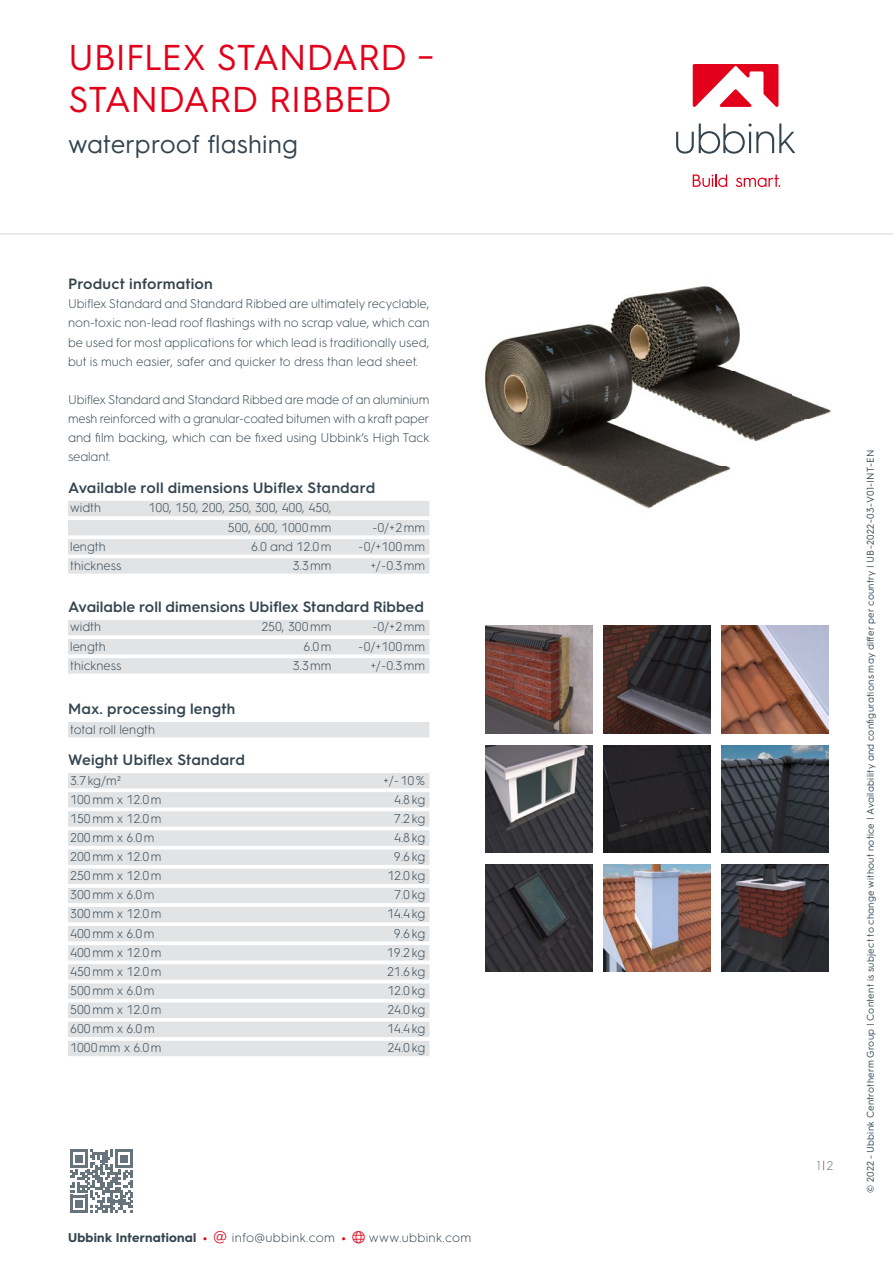
<style>
.page{position:relative;width:893px;height:1263px;background:#fff}
.page>*{position:absolute;margin:0;border:0;box-sizing:border-box;transform-origin:0 0}
.t1{font:36px/42.5px "HGS3";letter-spacing:-.015em;color:#e2001a}
.t2{font:25.5px "HGS3";color:#344550}
.t3{font:600 15px "HGS3";letter-spacing:.01em;color:#344550}
.t4{font:300 12.75px/19.2px "HGS3";color:#344550;text-align:justify}
.t5{font:300 12.75px "HGS3";letter-spacing:.02em;color:#344550}
.t6{font:700 12.75px "HGS3";letter-spacing:.02em;color:#344550}
.t7{font:300 12.75px "HGS3";color:#67747c}
.t8{font:9.75px "HGS3";letter-spacing:.03em;color:#344550}
.s1{color:#e2001a}
.s2{font-weight:700;color:#e2001a}
</style>
<div class="page">
<svg style="left:676px;top:124px;width:119px;height:30px"></svg>
<svg style="left:693px;top:174px;width:34px;height:13px"></svg>
<svg style="left:736px;top:174px;width:44px;height:13px"></svg>
<svg style="left:693px;top:64px;width:85px;height:43px"></svg>
<hr style="left:0;top:233px;width:893px;height:2px;background:#e1e3e5">
<svg style="left:70px;top:1150px;width:63px;height:62px"></svg>
<img style="left:485px;top:286px;width:346px;height:223px">
<img style="left:721px;top:626px;width:107px;height:107px">
<img style="left:721px;top:745px;width:107px;height:107px">
<img style="left:603px;top:626px;width:107px;height:107px">
<img style="left:603px;top:745px;width:107px;height:107px">
<img style="left:485px;top:626px;width:107px;height:107px">
<img style="left:485px;top:745px;width:107px;height:107px">
<img style="left:485px;top:864px;width:107px;height:108px">
<img style="left:603px;top:864px;width:107px;height:108px">
<img style="left:721px;top:864px;width:107px;height:108px">
<div style="left:68px;top:501px;width:361px;height:15px;background:#e1e3e5"></div>
<div style="left:68px;top:520px;width:361px;height:15px;background:#e1e3e5"></div>
<div style="left:68px;top:539px;width:361px;height:15px;background:#e1e3e5"></div>
<div style="left:68px;top:558px;width:361px;height:16px;background:#e1e3e5"></div>
<div style="left:68px;top:620px;width:361px;height:15px;background:#e1e3e5"></div>
<div style="left:68px;top:639px;width:361px;height:15px;background:#e1e3e5"></div>
<div style="left:68px;top:658px;width:361px;height:15px;background:#e1e3e5"></div>
<div style="left:68px;top:722px;width:361px;height:15px;background:#e1e3e5"></div>
<div style="left:68px;top:773px;width:361px;height:15px;background:#e1e3e5"></div>
<div style="left:68px;top:792px;width:361px;height:15px;background:#e1e3e5"></div>
<div style="left:68px;top:811px;width:361px;height:16px;background:#e1e3e5"></div>
<div style="left:68px;top:830px;width:361px;height:16px;background:#e1e3e5"></div>
<div style="left:68px;top:849px;width:361px;height:16px;background:#e1e3e5"></div>
<div style="left:68px;top:869px;width:361px;height:15px;background:#e1e3e5"></div>
<div style="left:68px;top:888px;width:361px;height:15px;background:#e1e3e5"></div>
<div style="left:68px;top:907px;width:361px;height:15px;background:#e1e3e5"></div>
<div style="left:68px;top:926px;width:361px;height:15px;background:#e1e3e5"></div>
<div style="left:68px;top:945px;width:361px;height:15px;background:#e1e3e5"></div>
<div style="left:68px;top:964px;width:361px;height:16px;background:#e1e3e5"></div>
<div style="left:68px;top:983px;width:361px;height:16px;background:#e1e3e5"></div>
<div style="left:68px;top:1002px;width:361px;height:16px;background:#e1e3e5"></div>
<div style="left:68px;top:1022px;width:361px;height:15px;background:#e1e3e5"></div>
<div style="left:68px;top:1041px;width:361px;height:15px;background:#e1e3e5"></div>
<h1 class="t1" style="left:68px;top:34px;width:368px">UBIFLEX STANDARD –<br>STANDARD RIBBED</h1>
<h2 class="t2" style="left:68px;top:126px;width:231px">waterproof flashing</h2>
<p class="t3" style="left:68px;top:273px;width:146px">Product information</p>
<p class="t4" style="left:68px;top:293px;width:363px">Ubiflex Standard and Standard Ribbed are ultimately recyclable, non-toxic non-lead roof flashings with no scrap value, which can be used for most applications for which lead is traditionally used, but is much easier, safer and quicker to dress than lead sheet.</p>
<p class="t4" style="left:68px;top:389px;width:363px">Ubiflex Standard and Standard Ribbed are made of an aluminium mesh reinforced with a granular-coated bitumen with a kraft paper and film backing, which can be fixed using Ubbink’s High Tack sealant.</p>
<p class="t3" style="left:68px;top:477px;width:309px">Available roll dimensions Ubiflex Standard</p>
<p class="t4" style="left:70px;top:498px;width:33px">width</p>
<p class="t4" style="left:149px;top:498px;width:185px;text-align:right">100, 150, 200, 250, 300, 400, 450,<br>500, 600, 1000 mm</p>
<p class="t4" style="left:372px;top:517px;width:54px">- 0/+ 2 mm</p>
<p class="t4" style="left:70px;top:536px;width:37px">length</p>
<p class="t4" style="left:251px;top:536px;width:82px">6.0 and 12.0 m</p>
<p class="t4" style="left:359px;top:536px;width:68px">- 0/+ 100 mm</p>
<p class="t4" style="left:70px;top:555px;width:53px">thickness</p>
<p class="t4" style="left:293px;top:555px;width:40px">3.3 mm</p>
<p class="t4" style="left:371px;top:555px;width:56px">+/- 0.3 mm</p>
<p class="t3" style="left:68px;top:597px;width:357px">Available roll dimensions Ubiflex Standard Ribbed</p>
<p class="t4" style="left:70px;top:617px;width:33px">width</p>
<p class="t4" style="left:261px;top:617px;width:72px">250, 300 mm</p>
<p class="t4" style="left:372px;top:617px;width:54px">- 0/+ 2 mm</p>
<p class="t4" style="left:70px;top:636px;width:37px">length</p>
<p class="t4" style="left:304px;top:636px;width:30px">6.0 m</p>
<p class="t4" style="left:359px;top:636px;width:68px">- 0/+ 100 mm</p>
<p class="t4" style="left:70px;top:655px;width:53px">thickness</p>
<p class="t4" style="left:293px;top:655px;width:40px">3.3 mm</p>
<p class="t4" style="left:371px;top:655px;width:56px">+/- 0.3 mm</p>
<p class="t3" style="left:68px;top:699px;width:169px">Max. processing length</p>
<p class="t4" style="left:70px;top:719px;width:87px">total roll length</p>
<p class="t3" style="left:68px;top:750px;width:178px">Weight Ubiflex Standard</p>
<p class="t4" style="left:70px;top:770px;width:53px">3.7 kg/m²</p>
<p class="t4" style="left:384px;top:770px;width:43px">+/- 10 %</p>
<p class="t4" style="left:70px;top:789px;width:93px">100 mm x 12.0 m</p>
<p class="t4" style="left:394px;top:789px;width:32px">4.8 kg</p>
<p class="t4" style="left:70px;top:808px;width:93px">150 mm x 12.0 m</p>
<p class="t4" style="left:394px;top:808px;width:33px">7.2 kg</p>
<p class="t4" style="left:70px;top:827px;width:86px">200 mm x 6.0 m</p>
<p class="t4" style="left:394px;top:827px;width:32px">4.8 kg</p>
<p class="t4" style="left:70px;top:846px;width:93px">200 mm x 12.0 m</p>
<p class="t4" style="left:394px;top:846px;width:33px">9.6 kg</p>
<p class="t4" style="left:70px;top:865px;width:93px">250 mm x 12.0 m</p>
<p class="t4" style="left:387px;top:865px;width:39px">12.0 kg</p>
<p class="t4" style="left:70px;top:884px;width:86px">300 mm x 6.0 m</p>
<p class="t4" style="left:394px;top:884px;width:32px">7.0 kg</p>
<p class="t4" style="left:70px;top:904px;width:93px">300 mm x 12.0 m</p>
<p class="t4" style="left:387px;top:904px;width:40px">14.4 kg</p>
<p class="t4" style="left:70px;top:923px;width:86px">400 mm x 6.0 m</p>
<p class="t4" style="left:394px;top:923px;width:33px">9.6 kg</p>
<p class="t4" style="left:70px;top:942px;width:93px">400 mm x 12.0 m</p>
<p class="t4" style="left:387px;top:942px;width:40px">19.2 kg</p>
<p class="t4" style="left:70px;top:961px;width:93px">450 mm x 12.0 m</p>
<p class="t4" style="left:387px;top:961px;width:40px">21.6 kg</p>
<p class="t4" style="left:70px;top:980px;width:86px">500 mm x 6.0 m</p>
<p class="t4" style="left:387px;top:980px;width:39px">12.0 kg</p>
<p class="t4" style="left:70px;top:999px;width:93px">500 mm x 12.0 m</p>
<p class="t4" style="left:387px;top:999px;width:39px">24.0 kg</p>
<p class="t4" style="left:70px;top:1018px;width:86px">600 mm x 6.0 m</p>
<p class="t4" style="left:387px;top:1018px;width:40px">14.4 kg</p>
<p class="t4" style="left:70px;top:1037px;width:93px">1000 mm x 6.0 m</p>
<p class="t4" style="left:387px;top:1037px;width:39px">24.0 kg</p>
<p class="t6" style="left:68px;top:1228px;width:141px">Ubbink International <span class="s1">•</span></p>
<p class="t5" style="left:232px;top:1228px;width:116px">info@ubbink.com <span class="s2">•</span></p>
<p class="t5" style="left:369px;top:1228px;width:104px">www.ubbink.com</p>
<p class="t7" style="left:817px;top:1157px;width:18px">1<span class="s1">|</span> 2</p>
<p class="t8" style="left:864px;top:1193px;width:745px;rotate:-90deg">© 2022 - Ubbink Centrotherm Group | Content is subject to change without notice | Availability and configurations may differ per country | UB-2022-03-V01-INT-EN</p>
</div>
